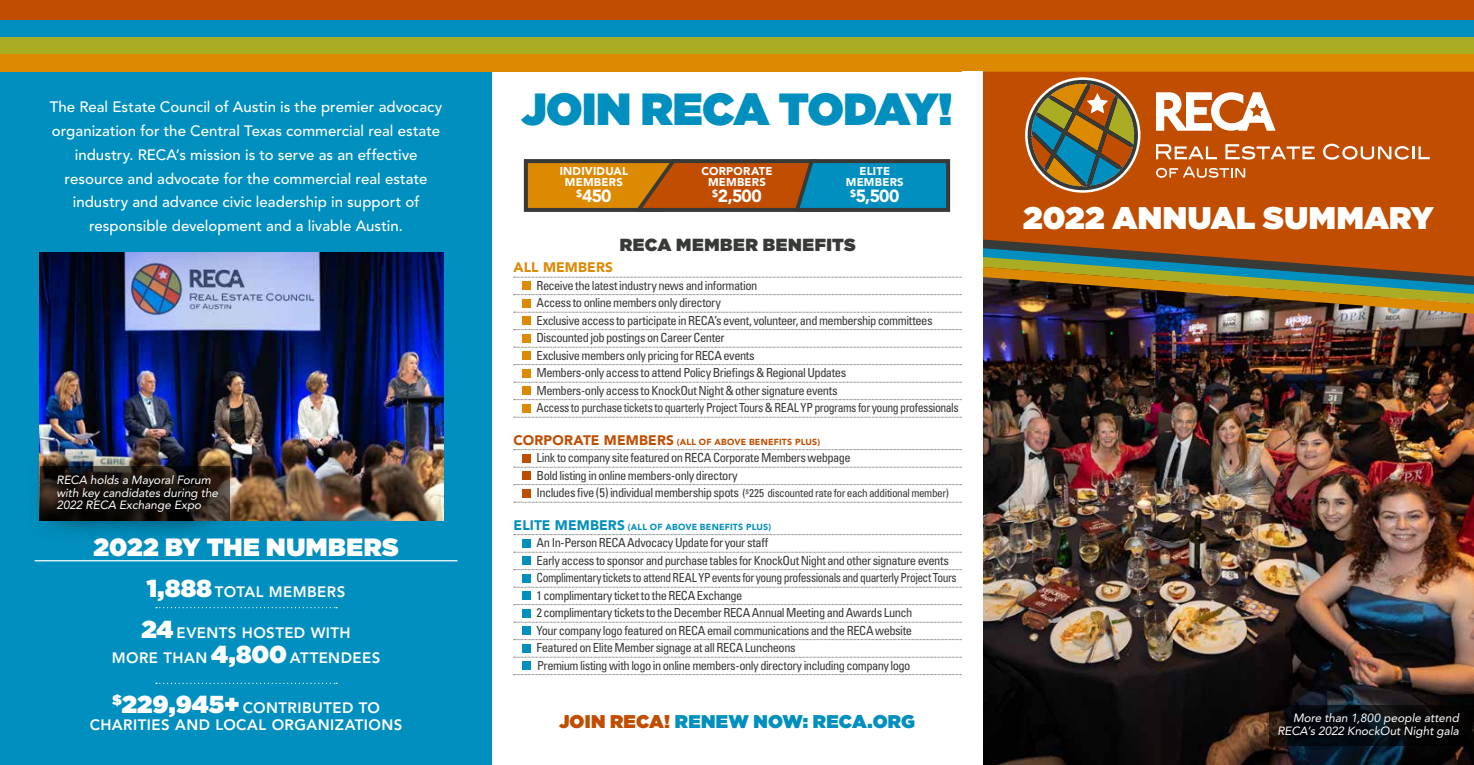
<style>
.page{position:relative;width:1474px;height:765px;background:#fff}
.page>*{position:absolute;margin:0;border:0;box-sizing:border-box;transform-origin:0 0}
.t1{font:900 45px "Gotham";letter-spacing:-.015em;color:#008fbe}
.t2{font:900 31.25px "Gotham";letter-spacing:.005em;color:#fff}
.t3{font:900 25px "Gotham";letter-spacing:.02em;color:#fff}
.t4{font:900 18.38px "Gotham";letter-spacing:.01em;color:#008fbe}
.t5{font:900 17.5px "Gotham";letter-spacing:.035em;color:#373a36}
.t6{font:900 17.5px "Avenir";letter-spacing:-.04em;color:#fff}
.t7{font:500 15px/23.8px "Avenir";letter-spacing:.005em;color:#fff;text-align:center}
.t8{font:800 15px/25px "Avenir";letter-spacing:.03em;color:#fff;text-align:center}
.t9{font:900 13.75px "Avenir";letter-spacing:.01em;color:#dd8a03}
.t10{font:condensed 12.5px/17.5px "Univers";letter-spacing:-.04em;color:#373a36}
.t11{font:italic 11.88px/12.5px "Avenir";color:#fff}
.t12{font:condensed 11.25px "Univers";letter-spacing:-.04em;color:#373a36}
.t13{font:900 11.25px/11.2px "Avenir";letter-spacing:.02em;color:#fff;text-align:center}
.t14{font:900 8.75px "Avenir";letter-spacing:.025em;color:#c04d00}
.t15{font:900 8.75px "Avenir";letter-spacing:.025em;color:#008fbe}
.s1{font-family:"Gotham";font-weight:900;font-size:24.5px}
.s2{font-size:13.75px}
.s3{font-size:12.5px}
.s4{color:#c04d00}
</style>
<div class="page">
<div style="left:0;top:54px;width:491px;height:711px;background:#008fbe"></div>
<div style="left:0;top:0;width:1474px;height:20px;background:#c04d00"></div>
<div style="left:0;top:20px;width:1474px;height:17px;background:#008fbe"></div>
<div style="left:0;top:37px;width:1474px;height:17px;background:#aaac24"></div>
<div style="left:0;top:54px;width:1474px;height:18px;background:#dd8a03"></div>
<img style="left:983px;top:321px;width:491px;height:444px">
<div style="left:983px;top:72px;width:491px;height:161px;background:#c04d00"></div>
<div style="left:1025px;top:77px;width:404px;height:116px;background:#c04d00"></div>
<svg style="left:1027px;top:80px;width:111px;height:110px;background:#857041"></svg>
<svg style="left:1156px;top:144px;width:61px;height:15px"></svg>
<svg style="left:1225px;top:144px;width:90px;height:16px"></svg>
<svg style="left:1323px;top:144px;width:106px;height:16px"></svg>
<svg style="left:1156px;top:167px;width:89px;height:11px"></svg>
<svg style="left:1156px;top:92px;width:119px;height:39px"></svg>
<svg style="left:514px;top:233px;width:960px;height:88px"></svg>
<div style="left:522px;top:316px;width:9px;height:9px;background:#dd8a03"></div>
<svg style="left:514px;top:329px;width:448px;height:1px"></svg>
<div style="left:522px;top:334px;width:9px;height:8px;background:#dd8a03"></div>
<svg style="left:514px;top:347px;width:448px;height:1px"></svg>
<div style="left:522px;top:351px;width:9px;height:9px;background:#dd8a03"></div>
<svg style="left:514px;top:364px;width:448px;height:1px"></svg>
<div style="left:522px;top:369px;width:9px;height:8px;background:#dd8a03"></div>
<svg style="left:514px;top:382px;width:448px;height:1px"></svg>
<div style="left:522px;top:386px;width:9px;height:9px;background:#dd8a03"></div>
<svg style="left:514px;top:399px;width:448px;height:1px"></svg>
<div style="left:522px;top:404px;width:9px;height:8px;background:#dd8a03"></div>
<svg style="left:514px;top:417px;width:448px;height:1px"></svg>
<svg style="left:514px;top:449px;width:448px;height:1px"></svg>
<div style="left:522px;top:454px;width:9px;height:8px;background:#c04d00"></div>
<svg style="left:514px;top:467px;width:448px;height:1px"></svg>
<div style="left:522px;top:471px;width:9px;height:9px;background:#c04d00"></div>
<svg style="left:514px;top:484px;width:448px;height:1px"></svg>
<div style="left:522px;top:489px;width:9px;height:8px;background:#c04d00"></div>
<svg style="left:514px;top:502px;width:448px;height:1px"></svg>
<svg style="left:514px;top:534px;width:448px;height:1px"></svg>
<div style="left:522px;top:539px;width:9px;height:8px;background:#008fbe"></div>
<svg style="left:514px;top:552px;width:448px;height:1px"></svg>
<div style="left:522px;top:556px;width:9px;height:9px;background:#008fbe"></div>
<svg style="left:514px;top:569px;width:448px;height:1px"></svg>
<div style="left:522px;top:574px;width:9px;height:8px;background:#008fbe"></div>
<svg style="left:514px;top:587px;width:448px;height:1px"></svg>
<div style="left:522px;top:591px;width:9px;height:9px;background:#008fbe"></div>
<svg style="left:514px;top:604px;width:448px;height:1px"></svg>
<div style="left:522px;top:609px;width:9px;height:8px;background:#008fbe"></div>
<svg style="left:514px;top:622px;width:448px;height:1px"></svg>
<div style="left:522px;top:626px;width:9px;height:9px;background:#008fbe"></div>
<svg style="left:514px;top:639px;width:448px;height:1px"></svg>
<div style="left:522px;top:644px;width:9px;height:8px;background:#008fbe"></div>
<svg style="left:514px;top:657px;width:448px;height:1px"></svg>
<div style="left:522px;top:661px;width:9px;height:9px;background:#008fbe"></div>
<svg style="left:514px;top:674px;width:448px;height:1px"></svg>
<hr style="left:35px;top:560px;width:422px;height:1px;background:#fff">
<svg style="left:156px;top:607px;width:181px;height:1px"></svg>
<svg style="left:156px;top:683px;width:181px;height:1px"></svg>
<svg style="left:523px;top:159px;width:428px;height:53px;background:#867542"></svg>
<div style="left:524px;top:159px;width:426px;height:53px;border:4px solid #373a36"></div>
<img style="left:40px;top:253px;width:403px;height:268px">
<div style="left:962px;top:72px;width:21px;height:693px;background:#fff"></div>
<div style="left:28px;top:446px;width:223px;height:100px;background:#000;opacity:.75"></div>
<div style="left:1269px;top:704px;width:204px;height:48px;background:#000;opacity:.75"></div>
<p class="t7" style="left:50px;top:96px;width:394px">The Real Estate Council of Austin is the premier advocacy organization for the Central Texas commercial real estate industry. RECA’s mission is to serve as an effective resource and advocate for the commercial real estate industry and advance civic leadership in support of responsible development and a livable Austin.</p>
<p class="t11" style="left:56px;top:474px;width:163px">RECA holds a Mayoral Forum with key candidates during the<br>2022 RECA Exchange Expo</p>
<h3 class="t3" style="left:93px;top:532px;width:307px">2022 BY THE NUMBERS</h3>
<p class="t8" style="left:147px;top:579px;width:200px"><span class="s1">1,888</span> TOTAL MEMBERS</p>
<p class="t8" style="left:112px;top:620px;width:270px"><span class="s1">24</span> EVENTS HOSTED WITH<br>MORE THAN <span class="s1">4,800</span> ATTENDEES</p>
<p class="t8" style="left:90px;top:700px;width:314px;line-height:16.2px"><sup>$</sup><span class="s1">229,945+</span> CONTRIBUTED TO<br>CHARITIES AND LOCAL ORGANIZATIONS</p>
<h1 class="t1" style="left:521px;top:82px;width:433px">JOIN RECA TODAY!</h1>
<p class="t13" style="left:560px;top:165px;width:70px">INDIVIDUAL<br>MEMBERS</p>
<h3 class="t6" style="left:576px;top:186px;width:37px"><sup>$</sup>450</h3>
<p class="t13" style="left:701px;top:165px;width:73px">CORPORATE<br>MEMBERS</p>
<h3 class="t6" style="left:712px;top:186px;width:51px"><sup>$</sup>2,500</h3>
<p class="t13" style="left:846px;top:165px;width:59px">ELITE<br>MEMBERS</p>
<h3 class="t6" style="left:850px;top:186px;width:51px"><sup>$</sup>5,500</h3>
<h3 class="t5" style="left:620px;top:234px;width:238px">RECA MEMBER BENEFITS</h3>
<p class="t9" style="left:514px;top:259px;width:101px">ALL MEMBERS</p>
<p class="t10" style="left:536px;top:277px;width:424px">Receive the latest industry news and information<br>Access to online members only directory<br>Exclusive access to participate in RECA’s event, volunteer, and membership committees Discounted job postings on Career Center<br>Exclusive members only pricing for RECA events<br>Members-only access to attend Policy Briefings &amp; Regional Updates<br>Members-only access to KnockOut Night &amp; other signature events<br>Access to purchase tickets to quarterly Project Tours &amp; REAL YP programs for young professionals</p>
<p class="t14" style="left:514px;top:437px;width:308px"><span class="s2">CORPORATE MEMBERS</span> (ALL OF ABOVE BENEFITS PLUS)</p>
<p class="t10" style="left:536px;top:449px;width:316px">Link to company site featured on RECA Corporate Members webpage<br>Bold listing in online members-only directory</p>
<p class="t12" style="left:536px;top:486px;width:414px"><span class="s3">Includes five (5) individual membership spots</span> (<sup>$</sup>225 discounted rate for each additional member)</p>
<p class="t15" style="left:514px;top:522px;width:259px"><span class="s2">ELITE MEMBERS</span> (ALL OF ABOVE BENEFITS PLUS)</p>
<p class="t10" style="left:536px;top:534px;width:422px">An In-Person RECA Advocacy Update for your staff<br>Early access to sponsor and purchase tables for KnockOut Night and other signature events Complimentary tickets to attend REAL YP events for young professionals and quarterly Project Tours 1 complimentary ticket to the RECA Exchange<br>2 complimentary tickets to the December RECA Annual Meeting and Awards Lunch<br>Your company logo featured on RECA email communications and the RECA website<br>Featured on Elite Member signage at all RECA Luncheons<br>Premium listing with logo in online members-only directory including company logo</p>
<h3 class="t4" style="left:559px;top:710px;width:357px"><span class="s4">JOIN RECA!</span> RENEW NOW: RECA.ORG</h3>
<h2 class="t2" style="left:1023px;top:199px;width:412px">2022 ANNUAL SUMMARY</h2>
<p class="t11" style="left:1277px;top:712px;width:183px;text-align:right">More than 1,800 people attend<br>RECA’s 2022 KnockOut Night gala</p>
</div>
